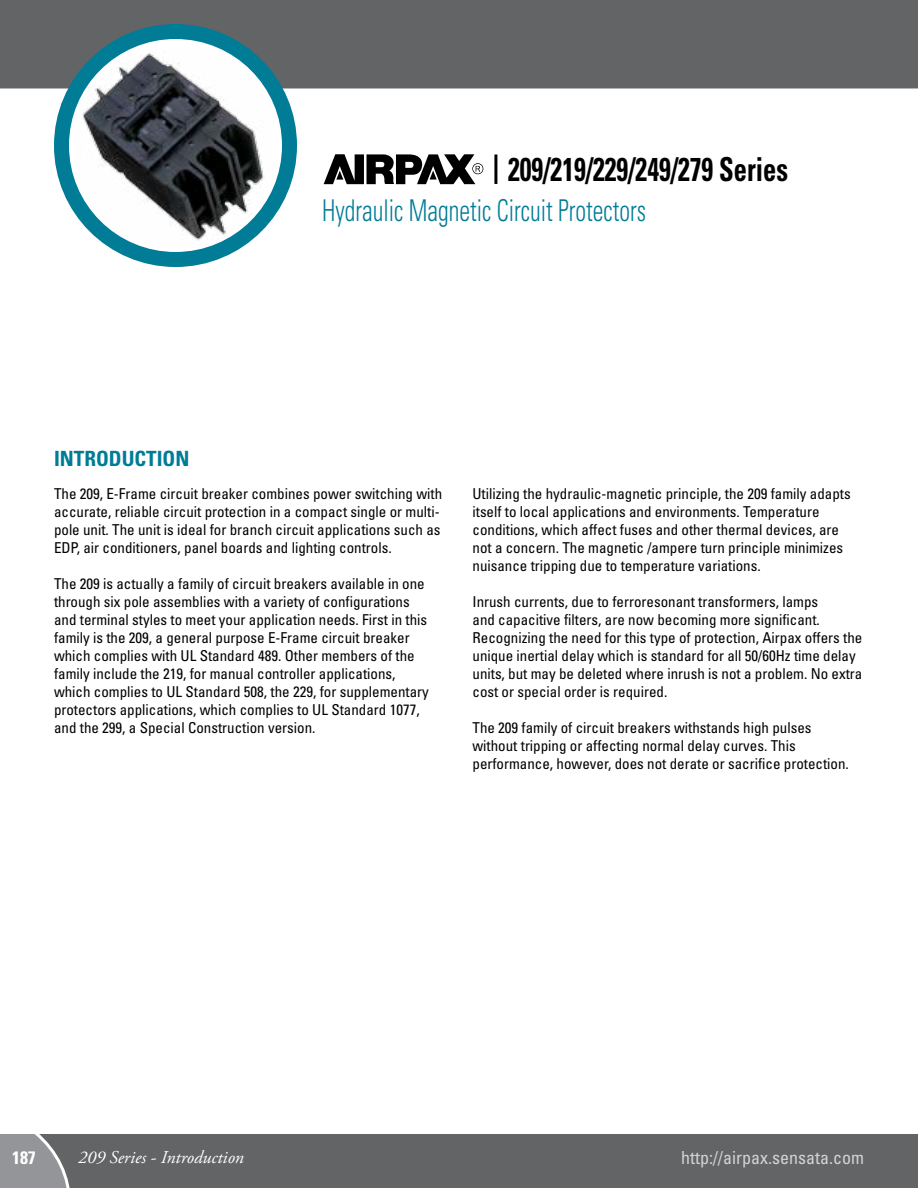
<style>
.page{position:relative;width:918px;height:1188px;background:#fff}
.page>*{position:absolute;margin:0;border:0;box-sizing:border-box;transform-origin:0 0}
.t1{font:700 condensed 33px "Univers";color:#000;scale:.8 1}
.t2{font:300 condensed 30px "Univers";color:#007c97;scale:.8 1}
.t3{font:700 condensed 21px "Univers";color:#007c97}
.t4{font:condensed 18px "Univers";color:#d1d3d4}
.t5{font:italic 18px "Adobe Garamond Pro";color:#fff}
.t6{font:700 condensed 18px "Univers";color:#fff}
.t7{font:condensed 15px/18px "Univers";color:#000}
</style>
<div class="page">
<div style="left:73px;top:1134px;width:845px;height:54px;background:#636466"></div>
<div style="left:0;top:0;width:918px;height:93px;background:#636466"></div>
<svg style="left:324px;top:154px;width:159px;height:30px"></svg>
<hr style="left:494px;top:154px;width:3px;height:30px;background:#000">
<svg style="left:0;top:1134px;width:73px;height:54px;background:#8e9092"></svg>
<svg style="left:62px;top:32px;width:228px;height:228px"></svg>
<img style="left:73px;top:48px;width:200px;height:200px">
<div style="left:54px;top:24px;width:243px;height:243px;border:15px solid #007c97;border-radius:50%"></div>
<h1 class="t1" style="left:508px;top:149px;width:351px">209/219/229/249/279 Series</h1>
<h2 class="t2" style="left:322px;top:193px;width:406px">Hydraulic Magnetic Circuit Protectors</h2>
<h3 class="t3" style="left:54px;top:446px;width:137px">INTRODUCTION</h3>
<p class="t7" style="left:54px;top:485px;width:390px">The 209, E-Frame circuit breaker combines power switching with accurate, reliable circuit protection in a compact single or multi&shy;pole unit. The unit is ideal for branch circuit applications such as EDP, air conditioners, panel boards and lighting controls.</p>
<p class="t7" style="left:54px;top:575px;width:376px">The 209 is actually a family of circuit breakers available in one through six pole assemblies with a variety of configurations and terminal styles to meet your application needs. First in this family is the 209, a general purpose E-Frame circuit breaker which complies with UL Standard 489. Other members of the family include the 219, for manual controller applications, which complies to UL Standard 508, the 229, for supplementary protectors applications, which complies to UL Standard 1077, and the 299, a Special Construction version.</p>
<p class="t7" style="left:472px;top:485px;width:380px">Utilizing the hydraulic-magnetic principle, the 209 family adapts itself to local applications and environments. Temperature conditions, which affect fuses and other thermal devices, are not a concern. The magnetic /ampere turn principle minimizes nuisance tripping due to temperature variations.</p>
<p class="t7" style="left:472px;top:593px;width:391px">Inrush currents, due to ferroresonant transformers, lamps<br>and capacitive filters, are now becoming more significant.<br>Recognizing the need for this type of protection, Airpax offers the unique inertial delay which is standard for all 50/60Hz time delay units, but may be deleted where inrush is not a problem. No extra cost or special order is required.</p>
<p class="t7" style="left:472px;top:719px;width:378px">The 209 family of circuit breakers withstands high pulses without tripping or affecting normal delay curves. This performance, however, does not derate or sacrifice protection.</p>
<p class="t6" style="left:12px;top:1147px;width:25px">187</p>
<p class="t5" style="left:78px;top:1146px;width:167px">209 Series - Introduction</p>
<p class="t4" style="left:681px;top:1146px;width:184px">http://airpax.sensata.com</p>
</div>
